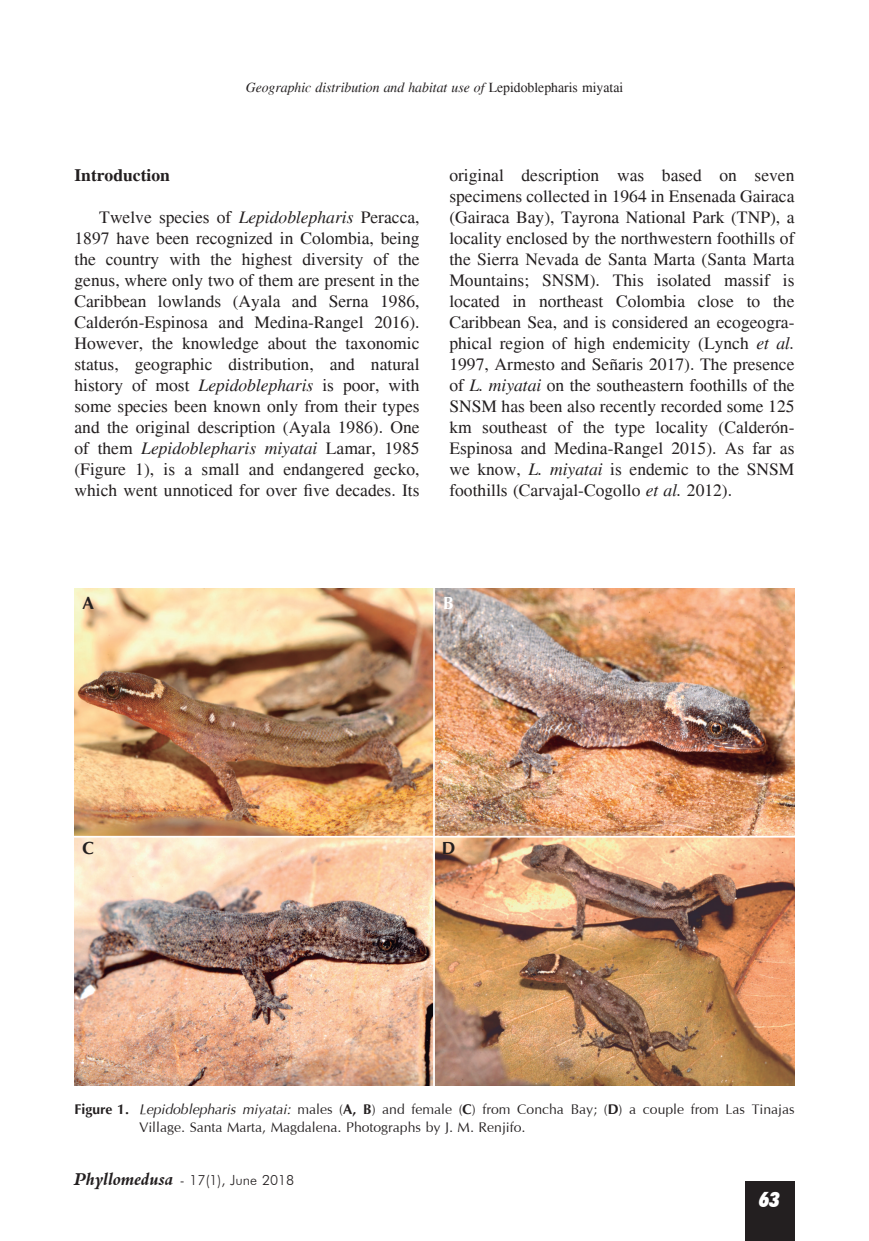
<style>
.page{position:relative;width:869px;height:1241px;background:#fff}
.page>*{position:absolute;margin:0;border:0;box-sizing:border-box;transform-origin:0 0}
.t1{font:italic 900 condensed 21px "Futura BT";color:#fff}
.t2{font:17.5px/21px "Times";color:#231f20;text-align:justify}
.t3{font:700 17.5px "Times";color:#231f20}
.t4{font:700 17.5px "Optima";color:#231f20}
.t5{font:700 17.5px "Optima";color:#fff}
.t6{font:14px/17.5px "Optima";color:#231f20}
.t7{font:italic 14px "Times";color:#231f20}
.t8{font:300 14px "Futura BT";color:#231f20}
.s1{font-style:normal}
.s2{font-style:italic}
.s3{font-weight:700}
.s4{font-family:"Aldine 401 BT Bold Italic A";font-weight:400;font-size:17.5px}
</style>
<div class="page">
<div style="left:744px;top:1181px;width:50px;height:59px;background:#231f20"></div>
<img style="left:74px;top:588px;width:720px;height:497px">
<hr style="left:433px;top:586px;width:1px;height:502px;background:#fff">
<hr style="left:72px;top:835px;width:724px;height:2px;background:#fff">
<p class="t7" style="left:246px;top:79px;width:379px">Geographic distribution and habitat use of <span class="s1">Lepidoblepharis miyatai</span></p>
<p class="t3" style="left:74px;top:165px;width:97px">Introduction</p>
<p class="t2" style="left:74px;top:206px;width:346px;text-indent:25px">Twelve species of <span class="s2">Lepidoblepharis</span> Peracca, 1897 have been recognized in Colombia, being the country with the highest diversity of the genus, where only two of them are present in the Caribbean lowlands (Ayala and Serna 1986, Calderón-Espinosa and Medina-Rangel 2016).<br>However, the knowledge about the taxonomic status, geographic distribution, and natural history of most <span class="s2">Lepidoblepharis</span> is poor, with some species been known only from their types and the original description (Ayala 1986). One of them <span class="s2">Lepidoblepharis miyatai</span> Lamar, 1985 (Figure 1), is a small and endangered gecko, which went unnoticed for over five decades. Its</p>
<p class="t2" style="left:449px;top:164px;width:346px">original description was based on seven specimens collected in 1964 in Ensenada Gairaca (Gairaca Bay), Tayrona National Park (TNP), a locality enclosed by the northwestern foothills of the Sierra Nevada de Santa Marta (Santa Marta Mountains; SNSM). This isolated massif is located in northeast Colombia close to the Caribbean Sea, and is considered an ecogeogra&shy;phical region of high endemicity (Lynch <span class="s2">et al.<br></span>1997, Armesto and Señaris 2017). The presence of <span class="s2">L. miyatai</span> on the southeastern foothills of the SNSM has been also recently recorded some 125 km southeast of the type locality (Calderón-Espinosa and Medina-Rangel 2015). As far as we know, <span class="s2">L. miyatai</span> is endemic to the SNSM foothills (Carvajal-Cogollo <span class="s2">et al.</span> 2012).</p>
<p class="t4" style="left:82px;top:594px;width:13px">A</p>
<p class="t5" style="left:443px;top:594px;width:12px">B</p>
<p class="t4" style="left:82px;top:839px;width:13px">C</p>
<p class="t4" style="left:441px;top:839px;width:15px">D</p>
<p class="t6" style="left:139px;top:1101px;width:656px;text-indent:-64px"><span class="s3">Figure 1.</span> <span class="s2">Lepidoblepharis miyatai:</span> males (<span class="s3">A, B</span>) and female (<span class="s3">C</span>) from Concha Bay; (<span class="s3">D</span>) a couple from Las Tinajas<br>Village. Santa Marta, Magdalena. Photographs by J. M. Renjifo.</p>
<p class="t8" style="left:74px;top:1171px;width:221px"><span class="s4">Phyllomedusa</span> - 17(1), June 2018</p>
<p class="t1" style="left:758px;top:1186px;width:22px">63</p>
</div>
